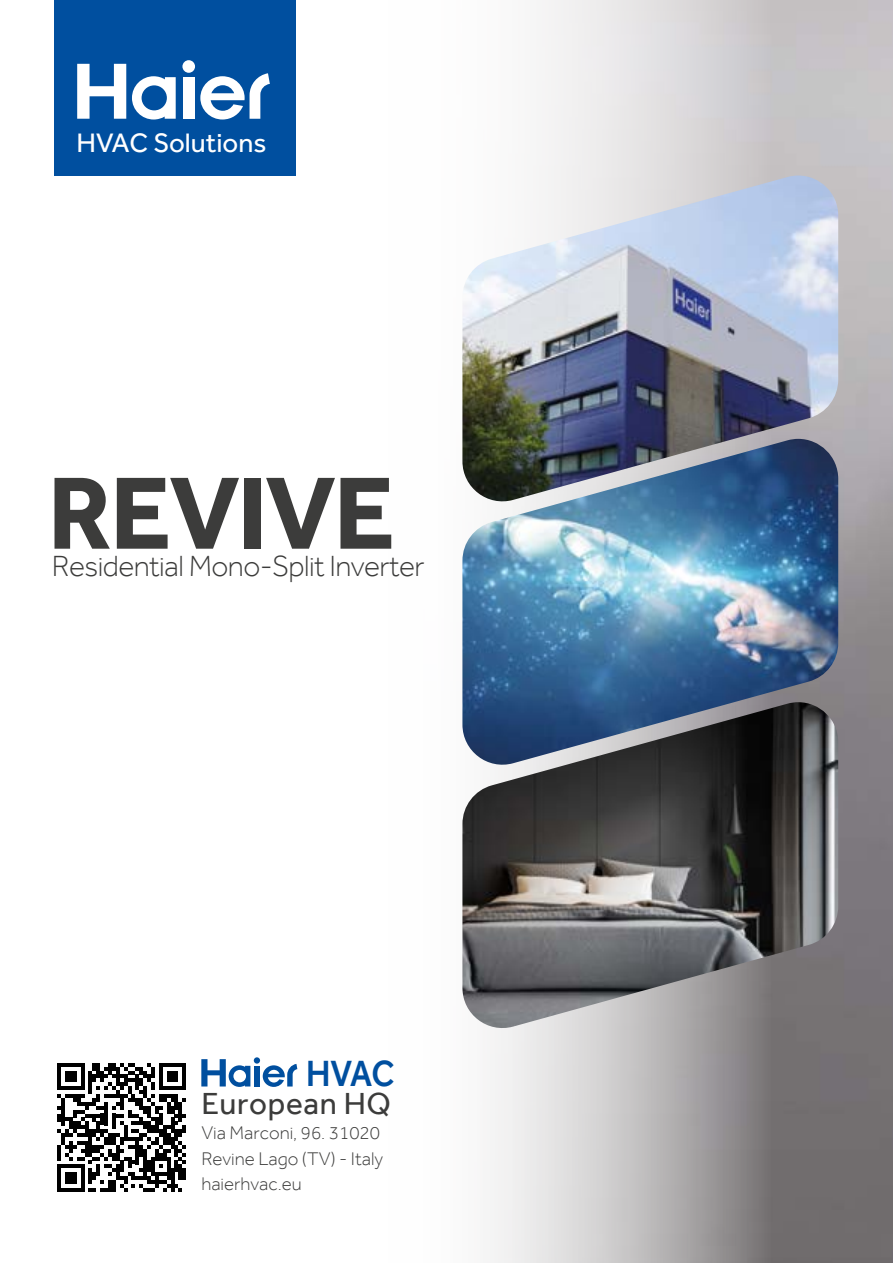
<style>
.page{position:relative;width:893px;height:1263px;background:#fff}
.page>*{position:absolute;margin:0;border:0;box-sizing:border-box;transform-origin:0 0}
.t1{font:700 106.2px "Effra";letter-spacing:-.02em;color:#3c3c3b}
.t2{font:500 37.5px "Effra";color:#004f9f;scale:.9 1}
.t3{font:31.35px "Effra";letter-spacing:.02em;color:#3c3c3b}
.t4{font:300 30px "Effra";letter-spacing:-.02em;color:#3c3c3b}
.t5{font:27.6px "Effra";color:#fff}
.t6{font:300 18.75px/25px "Effra";color:#3c3c3b}
</style>
<div class="page">
<img style="left:487px;top:0;width:406px;height:1263px">
<div style="left:54px;top:0;width:242px;height:176px;background:#004f9f"></div>
<div style="left:183px;top:77px;width:11px;height:42px;background:#fff"></div>
<div style="left:182px;top:60px;width:13px;height:13px;background:#fff;border-radius:50%"></div>
<svg style="left:77px;top:64px;width:49px;height:55px"></svg>
<svg style="left:132px;top:76px;width:44px;height:44px"></svg>
<svg style="left:200px;top:73px;width:70px;height:47px"></svg>
<svg style="left:57px;top:1063px;width:129px;height:129px"></svg>
<hr style="left:182px;top:1168px;width:4px;height:12px;background:#000">
<svg style="left:201px;top:1057px;width:96px;height:30px"></svg>
<img style="left:462px;top:176px;width:376px;height:263px">
<img style="left:462px;top:439px;width:376px;height:263px">
<img style="left:462px;top:702px;width:376px;height:327px">
<h3 class="t5" style="left:76px;top:127px;width:191px">HVAC Solutions</h3>
<h1 class="t1" style="left:48px;top:450px;width:349px">REVIVE</h1>
<h3 class="t4" style="left:52px;top:548px;width:374px">Residential Mono-Split Inverter</h3>
<h2 class="t2" style="left:306px;top:1051px;width:99px">HVAC</h2>
<h3 class="t3" style="left:201px;top:1085px;width:191px">European HQ</h3>
<p class="t6" style="left:201px;top:1120px;width:183px">Via Marconi, 96. 31020<br>Revine Lago (TV) - Italy haierhvac.eu</p>
</div>
